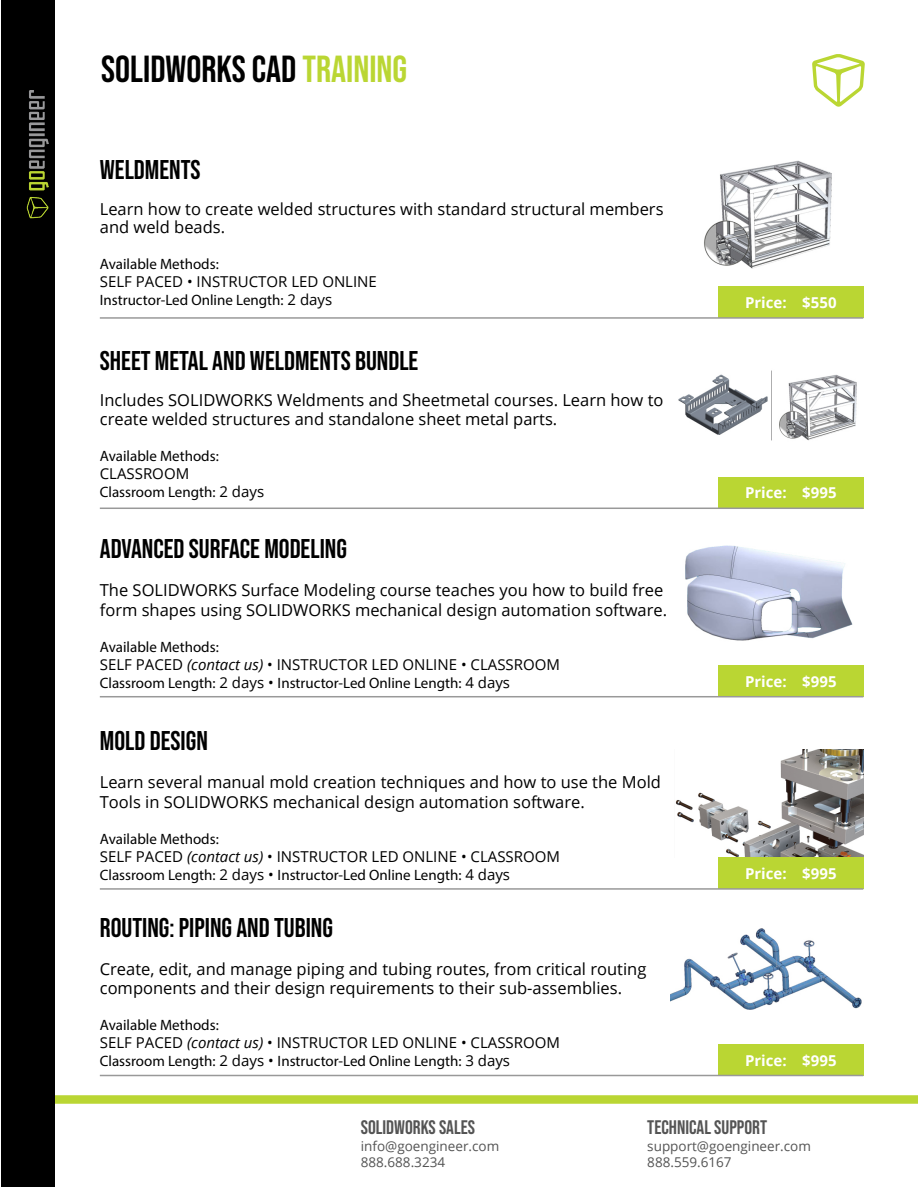
<style>
.page{position:relative;width:918px;height:1188px;background:#fff}
.page>*{position:absolute;margin:0;border:0;box-sizing:border-box;transform-origin:0 0}
.t1{font:37.5px "Bebas Neue";color:#000}
.t2{font:27px "Bebas Neue";color:#000}
.t3{font:19.5px "Bebas Neue";color:#545454}
.t4{font:16.5px/19.8px "Open Sans";color:#000}
.t5{font:15px "Myriad Pro";color:#000}
.t6{font:15px "Open Sans";color:#000}
.t7{font:700 15px "Open Sans";color:#fff}
.t8{font:13.5px/16.2px "Open Sans";color:#545454}
.s1{color:#bad633}
.s2{font-family:"Open Sans"}
.s3{font-style:italic}
</style>
<div class="page">
<img style="left:704px;top:160px;width:128px;height:109px">
<div style="left:718px;top:287px;width:145px;height:31px;background:#bad633"></div>
<hr style="left:100px;top:317px;width:763px;height:2px;background:#999">
<img style="left:685px;top:545px;width:168px;height:96px">
<div style="left:718px;top:665px;width:145px;height:32px;background:#bad633"></div>
<hr style="left:100px;top:696px;width:763px;height:1px;background:#999">
<img style="left:675px;top:749px;width:189px;height:109px">
<div style="left:718px;top:858px;width:145px;height:31px;background:#bad633"></div>
<hr style="left:100px;top:888px;width:763px;height:2px;background:#999">
<img style="left:671px;top:928px;width:191px;height:82px">
<div style="left:718px;top:1044px;width:145px;height:32px;background:#bad633"></div>
<hr style="left:100px;top:1075px;width:763px;height:1px;background:#999">
<div style="left:44px;top:1095px;width:874px;height:9px;background:#bad633"></div>
<div style="left:1px;top:0;width:54px;height:1186px;background:#000"></div>
<svg style="left:812px;top:54px;width:53px;height:53px"></svg>
<img style="left:26px;top:90px;width:23px;height:129px">
<img style="left:678px;top:370px;width:179px;height:71px">
<div style="left:718px;top:477px;width:145px;height:31px;background:#bad633"></div>
<hr style="left:100px;top:508px;width:763px;height:1px;background:#999">
<h1 class="t1" style="left:101px;top:48px;width:307px">SOLIDWORKS CAD <span class="s1">TRAINING</span></h1>
<h2 class="t2" style="left:100px;top:155px;width:102px">WELDMENTS</h2>
<p class="t4" style="left:100px;top:200px;width:565px;line-height:18px">Learn how to create welded structures with standard structural members and weld beads.</p>
<p class="t5" style="left:100px;top:255px;width:120px">Available Methods:</p>
<p class="t6" style="left:100px;top:272px;width:279px">SELF PACED • INSTRUCTOR LED ONLINE</p>
<p class="t5" style="left:100px;top:291px;width:234px">Instructor-Led Online Length: <span class="s2">2 days</span></p>
<p class="t7" style="left:745px;top:292px;width:93px">Price: $550</p>
<h2 class="t2" style="left:100px;top:345px;width:320px">SHEET METAL AND WELDMENTS BUNDLE</h2>
<p class="t4" style="left:100px;top:389px;width:565px">Includes SOLIDWORKS Weldments and Sheetmetal courses. Learn how to create welded structures and standalone sheet metal parts.</p>
<p class="t5" style="left:100px;top:447px;width:120px">Available Methods:</p>
<p class="t6" style="left:100px;top:464px;width:91px">CLASSROOM</p>
<p class="t5" style="left:100px;top:483px;width:166px">Classroom Length: <span class="s2">2 days</span></p>
<p class="t7" style="left:745px;top:482px;width:93px">Price: $995</p>
<h2 class="t2" style="left:100px;top:533px;width:249px">ADVANCED SURFACE MODELING</h2>
<p class="t4" style="left:100px;top:580px;width:569px">The SOLIDWORKS Surface Modeling course teaches you how to build free form shapes using SOLIDWORKS mechanical design automation software.</p>
<p class="t5" style="left:100px;top:637px;width:120px">Available Methods:</p>
<p class="t6" style="left:100px;top:654px;width:462px">SELF PACED <span class="s3">(contact us)</span> • INSTRUCTOR LED ONLINE • CLASSROOM</p>
<p class="t5" style="left:100px;top:673px;width:412px">Classroom Length: <span class="s2">2 days •</span> Instructor-Led Online Length: <span class="s2">4 days</span></p>
<p class="t7" style="left:745px;top:671px;width:93px">Price: $995</p>
<h2 class="t2" style="left:100px;top:726px;width:110px">MOLD DESIGN</h2>
<p class="t4" style="left:100px;top:772px;width:563px">Learn several manual mold creation techniques and how to use the Mold<br>Tools in SOLIDWORKS mechanical design automation software.</p>
<p class="t5" style="left:100px;top:830px;width:120px">Available Methods:</p>
<p class="t6" style="left:100px;top:846px;width:462px">SELF PACED <span class="s3">(contact us)</span> • INSTRUCTOR LED ONLINE • CLASSROOM</p>
<p class="t5" style="left:100px;top:866px;width:412px">Classroom Length: <span class="s2">2 days •</span> Instructor-Led Online Length: <span class="s2">4 days</span></p>
<p class="t7" style="left:745px;top:863px;width:93px">Price: $995</p>
<h2 class="t2" style="left:100px;top:912px;width:235px">ROUTING: PIPING AND TUBING</h2>
<p class="t4" style="left:100px;top:958px;width:548px">Create, edit, and manage piping and tubing routes, from critical routing components and their design requirements to their sub-assemblies.</p>
<p class="t5" style="left:100px;top:1016px;width:120px">Available Methods:</p>
<p class="t6" style="left:100px;top:1033px;width:462px">SELF PACED <span class="s3">(contact us)</span> • INSTRUCTOR LED ONLINE • CLASSROOM</p>
<p class="t5" style="left:100px;top:1052px;width:412px">Classroom Length: <span class="s2">2 days •</span> Instructor-Led Online Length: <span class="s2">3 days</span></p>
<p class="t7" style="left:745px;top:1049px;width:93px">Price: $995</p>
<p class="t3" style="left:361px;top:1117px;width:116px">SOLIDWORKS SALES</p>
<p class="t8" style="left:361px;top:1137px;width:140px">info@goengineer.com<br>888.688.3234</p>
<p class="t3" style="left:647px;top:1117px;width:121px">TECHNICAL SUPPORT</p>
<p class="t8" style="left:647px;top:1137px;width:165px">support@goengineer.com<br>888.559.6167</p>
</div>
